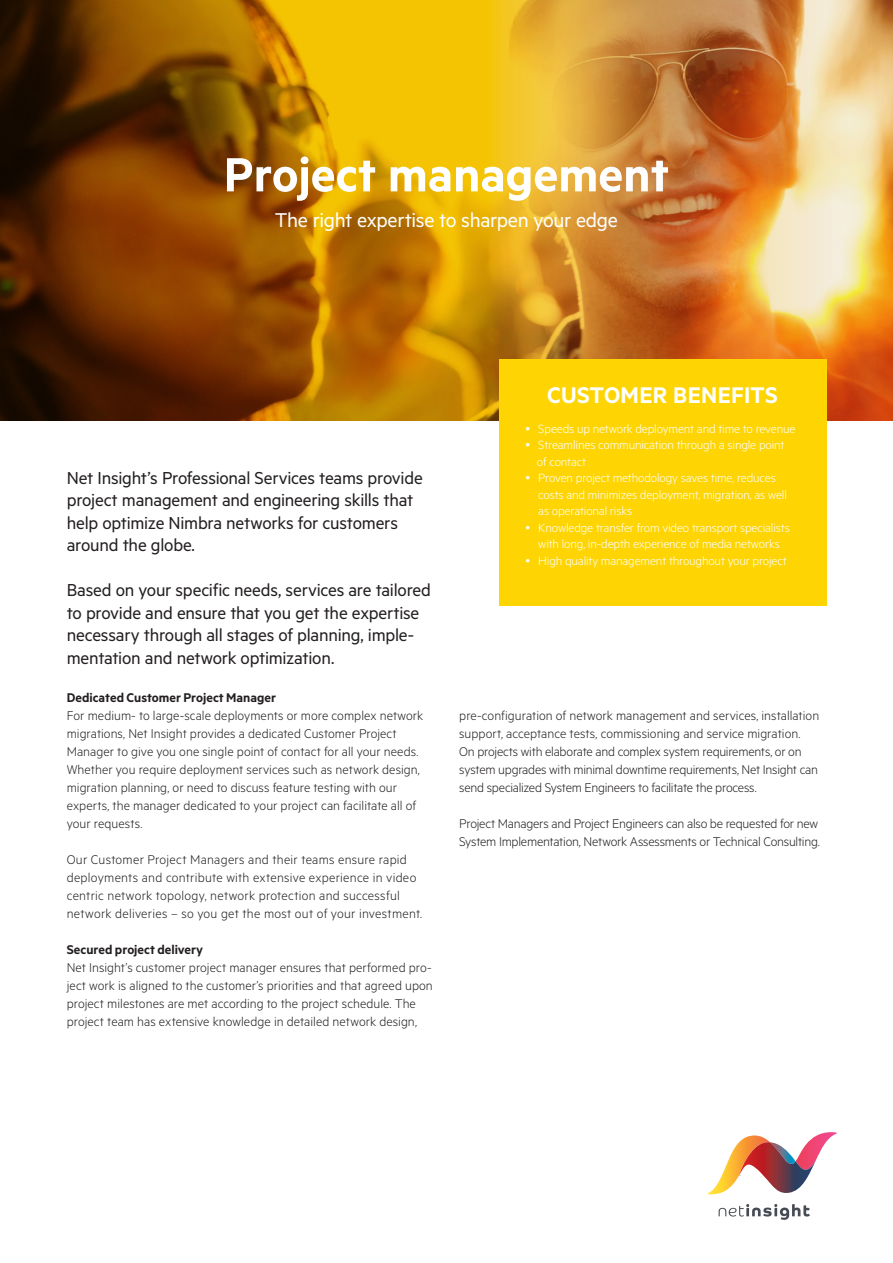
<style>
.page{position:relative;width:893px;height:1263px;background:#fff}
.page>*{position:absolute;margin:0;border:0;box-sizing:border-box;transform-origin:0 0}
.t1{font:600 54px "Metric";color:#fff}
.t2{font:600 25.5px "Metric";letter-spacing:.01em;color:#fff}
.t3{font:22.5px "Metric";letter-spacing:-.015em;color:#fff}
.Picture{font:19.5px/22.5px "Metric";letter-spacing:-.015em;color:#231f20}
.Picture-2{font:300 14.25px/18px "Metric";color:#231f20}
.Picture-3{font:300 14.25px/18px "Metric";letter-spacing:.02em;color:#231f20}
.Picture-4{font:300 14.25px/18px "Metric";letter-spacing:-.02em;color:#231f20}
.t4{font:600 14.25px "Metric";color:#231f20}
.t5{font:300 13.5px/16.5px "Metric";letter-spacing:-.01em;color:#fff}
.s1{font-family:"Myriad Pro";font-weight:400;font-size:16.5px}
</style>
<div class="page">
<img style="left:0;top:0;width:893px;height:421px">
<div style="left:499px;top:359px;width:327px;height:247px;background:#fed503"></div>
<svg style="left:719px;top:1204px;width:91px;height:16px"></svg>
<svg style="left:708px;top:1132px;width:129px;height:62px"></svg>
<img style="left:739px;top:1164px;width:47px;height:29px">
<p class="t1" style="left:224px;top:142px;width:447px">Project management</p>
<p class="t3" style="left:275px;top:207px;width:345px">The right expertise to sharpen your edge</p>
<p class="Picture" style="left:67px;top:466px;width:358px">Net Insight’s Professional Services teams provide project management and engineering skills that help optimize Nimbra networks for customers around the globe.</p>
<p class="Picture" style="left:67px;top:578px;width:366px">Based on your specific needs, services are tailored to provide and ensure that you get the expertise necessary through all stages of planning, imple&shy;mentation and network optimization.</p>
<p class="t4" style="left:67px;top:689px;width:211px">Dedicated Customer Project Manager</p>
<p class="Picture-2" style="left:67px;top:706px;width:358px">For medium- to large-scale deployments or more complex network migrations, Net Insight provides a dedicated Customer Project Manager to give you one single point of contact for all your needs.<br>Whether you require deployment services such as network design, migration planning, or need to discuss feature testing with our experts, the manager dedicated to your project can facilitate all of your requests.</p>
<p class="Picture-3" style="left:67px;top:850px;width:351px">Our Customer Project Managers and their teams ensure rapid deployments and contribute with extensive experience in video centric network topology, network protection and successful</p>
<p class="Picture-3" style="left:67px;top:904px;width:357px">network deliveries – so you get the most out of your investment.</p>
<p class="t4" style="left:67px;top:941px;width:138px">Secured project delivery</p>
<p class="Picture-2" style="left:67px;top:958px;width:368px">Net Insight’s customer project manager ensures that performed pro&shy;ject work is aligned to the customer’s priorities and that agreed upon project milestones are met according to the project schedule. The project team has extensive knowledge in detailed network design,</p>
<p class="t2" style="left:547px;top:379px;width:232px">CUSTOMER BENEFITS</p>
<p class="t5" style="left:526px;top:420px;width:271px"><span class="s1">•</span> Speeds up network deployment and time to revenue</p>
<p class="t5" style="left:537px;top:436px;width:249px;text-indent:-11px"><span class="s1">•</span> Streamlines communication through a single point of contact</p>
<p class="t5" style="left:538px;top:469px;width:250px;text-indent:-13px"><span class="s1">•</span> Proven project methodology saves time, reduces costs and minimizes deployment, migration, as well as operational risks</p>
<p class="t5" style="left:526px;top:519px;width:266px;text-align:center"><span class="s1">•</span> Knowledge transfer from video transport specialists with long, in-depth experience of media networks</p>
<p class="t5" style="left:526px;top:552px;width:263px"><span class="s1">•</span> High quality management throughout your project</p>
<p class="Picture-2" style="left:459px;top:706px;width:361px">pre-configuration of network management and services, installation support, acceptance tests, commissioning and service migration.</p>
<p class="Picture-4" style="left:459px;top:742px;width:360px">On projects with elaborate and complex system requirements, or on system upgrades with minimal downtime requirements, Net Insight can send specialized System Engineers to facilitate the process.</p>
<p class="Picture-2" style="left:459px;top:814px;width:362px">Project Managers and Project Engineers can also be requested for new<br>System Implementation, Network Assessments or Technical Consulting.</p>
</div>
